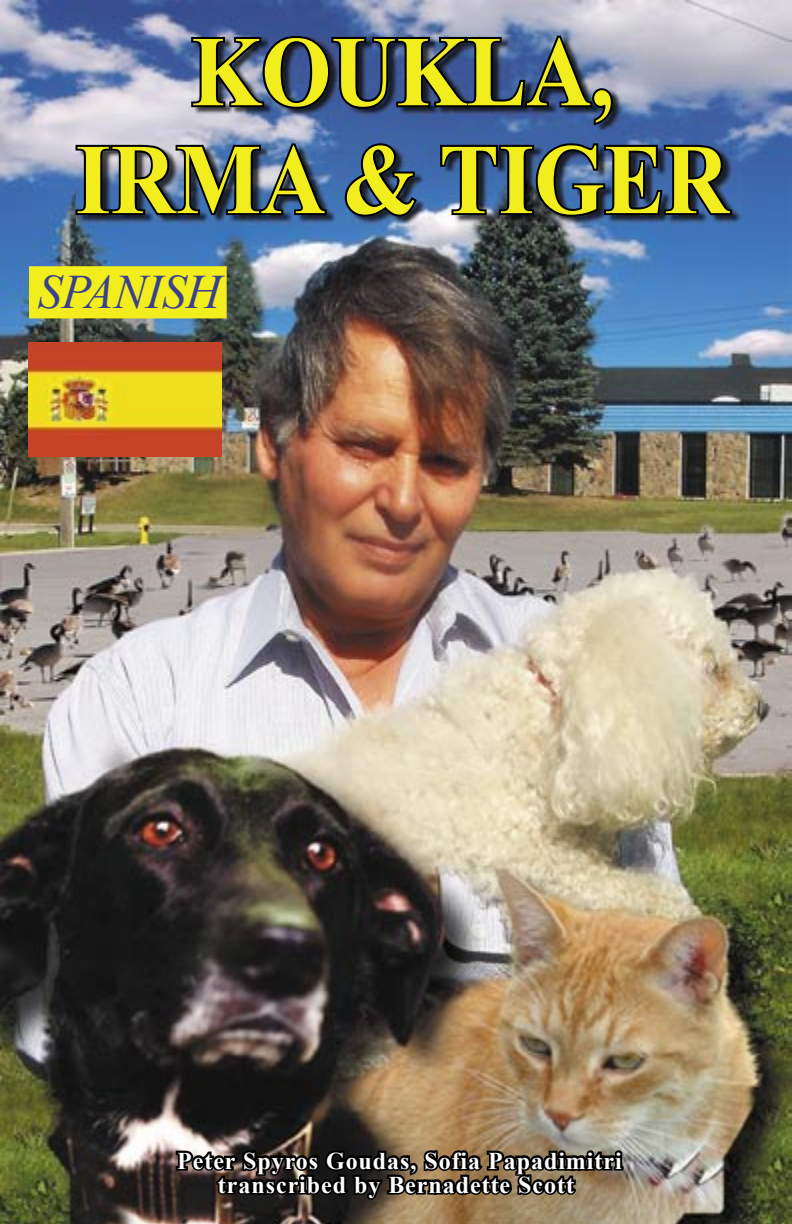
<style>
.page{position:relative;width:792px;height:1224px;background:#fff}
.page>*{position:absolute;margin:0;border:0;box-sizing:border-box;transform-origin:0 0}
.t1{font:700 100px/107.8px "Times New Roman";color:#f2ed1c;text-align:center;scale:.9 1}
.t2{font:italic 48px "Times New Roman";color:#3a3f8e}
.t3{font:700 24px/24px "Times New Roman";letter-spacing:.04em;color:#fff;text-align:center}
</style>
<div class="page">
<img style="left:0;top:0;width:792px;height:1224px">
<img style="left:77px;top:35px;width:665px;height:189px">
<svg style="left:74px;top:32px;width:660px;height:187px"></svg>
<svg style="left:174px;top:1137px;width:452px;height:87px"></svg>
<img style="left:29px;top:342px;width:193px;height:114px">
<div style="left:29px;top:266px;width:198px;height:52px;background:#f2ed1c"></div>
<h1 class="t1" style="left:76px;top:15px;width:728px">KOUKLA,<br>IRMA &amp; TIGER</h1>
<h2 class="t2" style="left:38px;top:259px;width:185px">SPANISH</h2>
<p class="t3" style="left:177px;top:1148px;width:446px">Peter Spyros Goudas, Sofia Papadimitri transcribed by Bernadette Scott</p>
</div>
